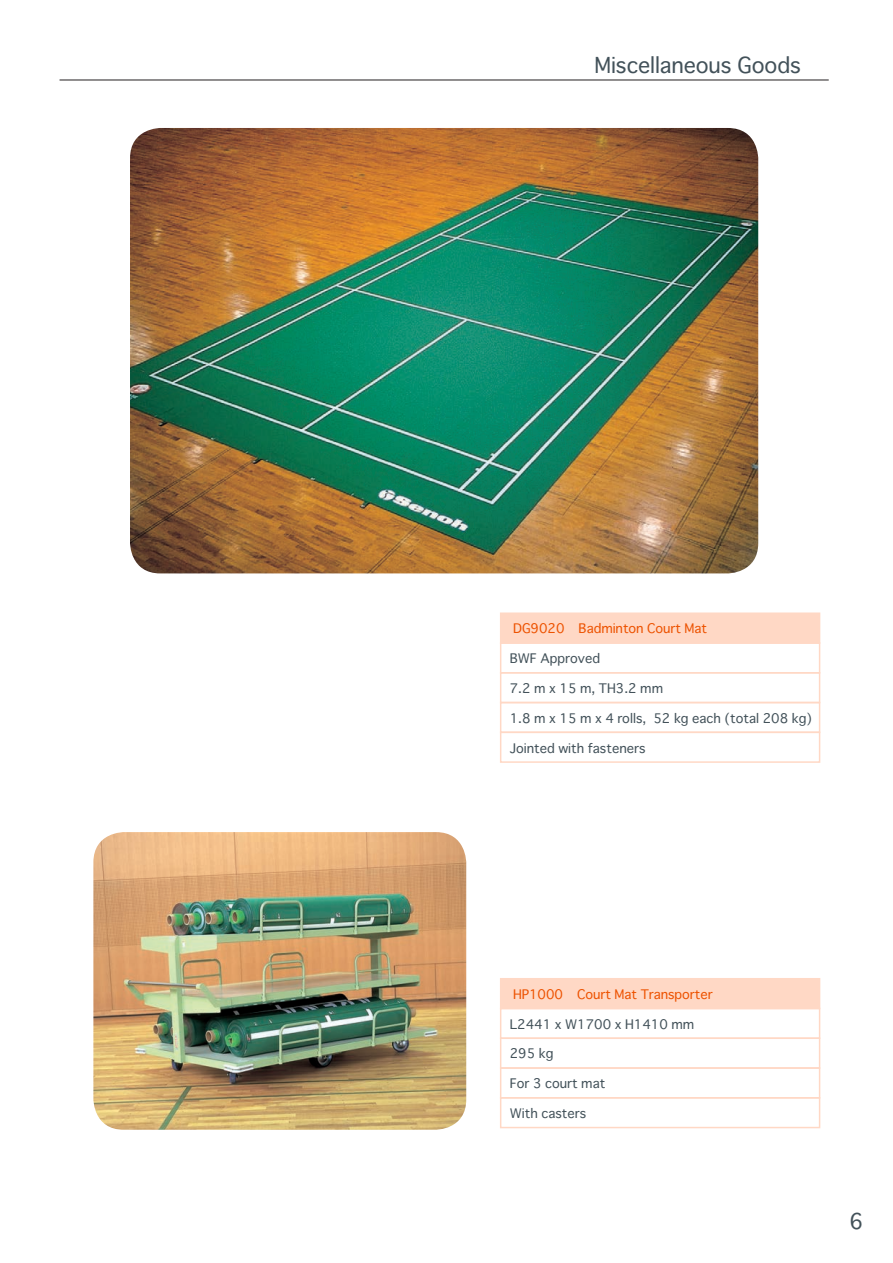
<style>
.page{position:relative;width:893px;height:1263px;background:#fff}
.page>*{position:absolute;margin:0;border:0;box-sizing:border-box;transform-origin:0 0}
.t1{font:21.3px "Osaka";letter-spacing:-.005em;color:#425159}
.t2{font:21px "Osaka";color:#425159}
.t3{font:12.75px "Osaka";color:#425159}
.t4{font:12.75px "Osaka";letter-spacing:-.005em;color:#ed5200}
</style>
<div class="page">
<hr style="left:60px;top:80px;width:769px;height:1px;background:#231f20">
<div style="left:500px;top:612px;width:320px;height:32px;background:#ffd8c5;border:2px solid #ffd8c5"></div>
<div style="left:500px;top:702px;width:320px;height:31px;border:2px solid #ffd8c5"></div>
<div style="left:500px;top:672px;width:320px;height:31px;border:2px solid #ffd8c5"></div>
<div style="left:500px;top:731px;width:320px;height:32px;border:2px solid #ffd8c5"></div>
<div style="left:500px;top:978px;width:320px;height:31px;background:#ffd8c5"></div>
<div style="left:500px;top:1008px;width:320px;height:31px;border:2px solid #ffd8c5"></div>
<div style="left:500px;top:1037px;width:320px;height:32px;border:2px solid #ffd8c5"></div>
<div style="left:500px;top:1097px;width:320px;height:31px;border:2px solid #ffd8c5"></div>
<img style="left:130px;top:128px;width:628px;height:445px">
<img style="left:93px;top:832px;width:373px;height:298px">
<h1 class="t1" style="left:595px;top:51px;width:208px">Miscellaneous Goods</h1>
<p class="t4" style="left:513px;top:620px;width:196px">DG9020 Badminton Court Mat</p>
<p class="t3" style="left:510px;top:650px;width:92px">BWF Approved</p>
<p class="t3" style="left:510px;top:680px;width:155px">7.2 m x 15 m, TH3.2 mm</p>
<p class="t3" style="left:510px;top:710px;width:304px">1.8 m x 15 m x 4 rolls, 52 kg each (total 208 kg)</p>
<p class="t3" style="left:510px;top:740px;width:137px">Jointed with fasteners</p>
<p class="t4" style="left:513px;top:986px;width:201px">HP1000 Court Mat Transporter</p>
<p class="t3" style="left:510px;top:1016px;width:186px">L2441 x W1700 x H1410 mm</p>
<p class="t3" style="left:510px;top:1045px;width:45px">295 kg</p>
<p class="t3" style="left:510px;top:1075px;width:97px">For 3 court mat</p>
<p class="t3" style="left:510px;top:1105px;width:78px">With casters</p>
<h2 class="t2" style="left:849px;top:1208px;width:16px">6</h2>
</div>
